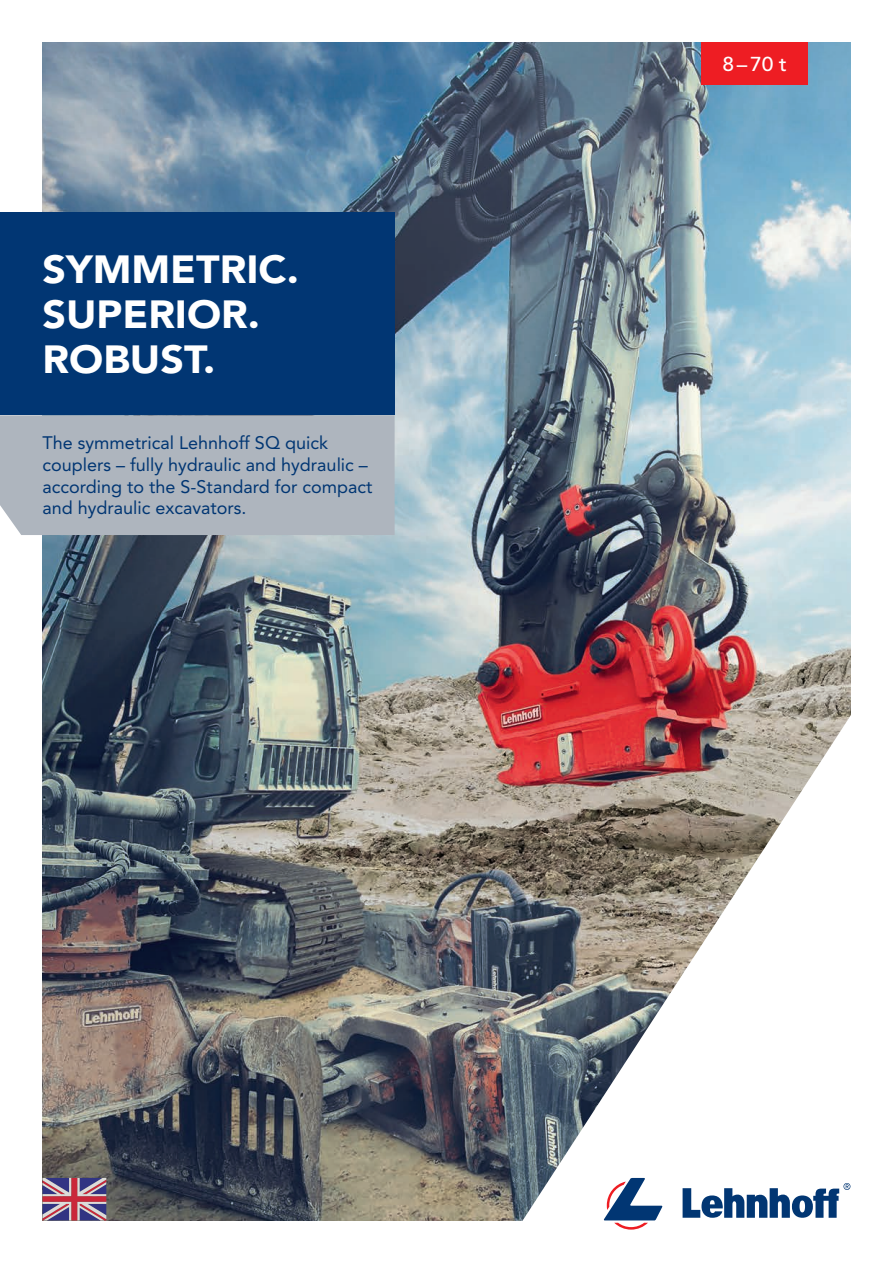
<style>
.page{position:relative;width:893px;height:1263px;background:#fff}
.page>*{position:absolute;margin:0;border:0;box-sizing:border-box;transform-origin:0 0}
.t1{font:900 39px/45px "Avenir LT Std";color:#fff;scale:1.05 1}
.t2{font:500 19.95px "Avenir LT Std";color:#fff;scale:1.05 1}
.t3{font:18px/21.6px "Avenir LT Std";color:#013673}
</style>
<div class="page">
<img style="left:43px;top:43px;width:807px;height:1177px">
<img style="left:495px;top:655px;width:356px;height:575px">
<svg style="left:604px;top:1178px;width:246px;height:51px"></svg>
<div style="left:702px;top:43px;width:106px;height:42px;background:#ee1d23"></div>
<div style="left:0;top:213px;width:395px;height:202px;background:#013673"></div>
<div style="left:0;top:415px;width:395px;height:120px;background:#aeb5be"></div>
<svg style="left:43px;top:1178px;width:63px;height:42px"></svg>
<h1 class="t1" style="left:43px;top:247px;width:246px">SYMMETRIC.<br>SUPERIOR.<br>ROBUST.</h1>
<p class="t3" style="left:43px;top:432px;width:331px">The symmetrical Lehnhoff SQ quick couplers – fully hydraulic and hydraulic – according to the S-Standard for compact and hydraulic excavators.</p>
<p class="t2" style="left:722px;top:52px;width:63px">8–70 t</p>
</div>
